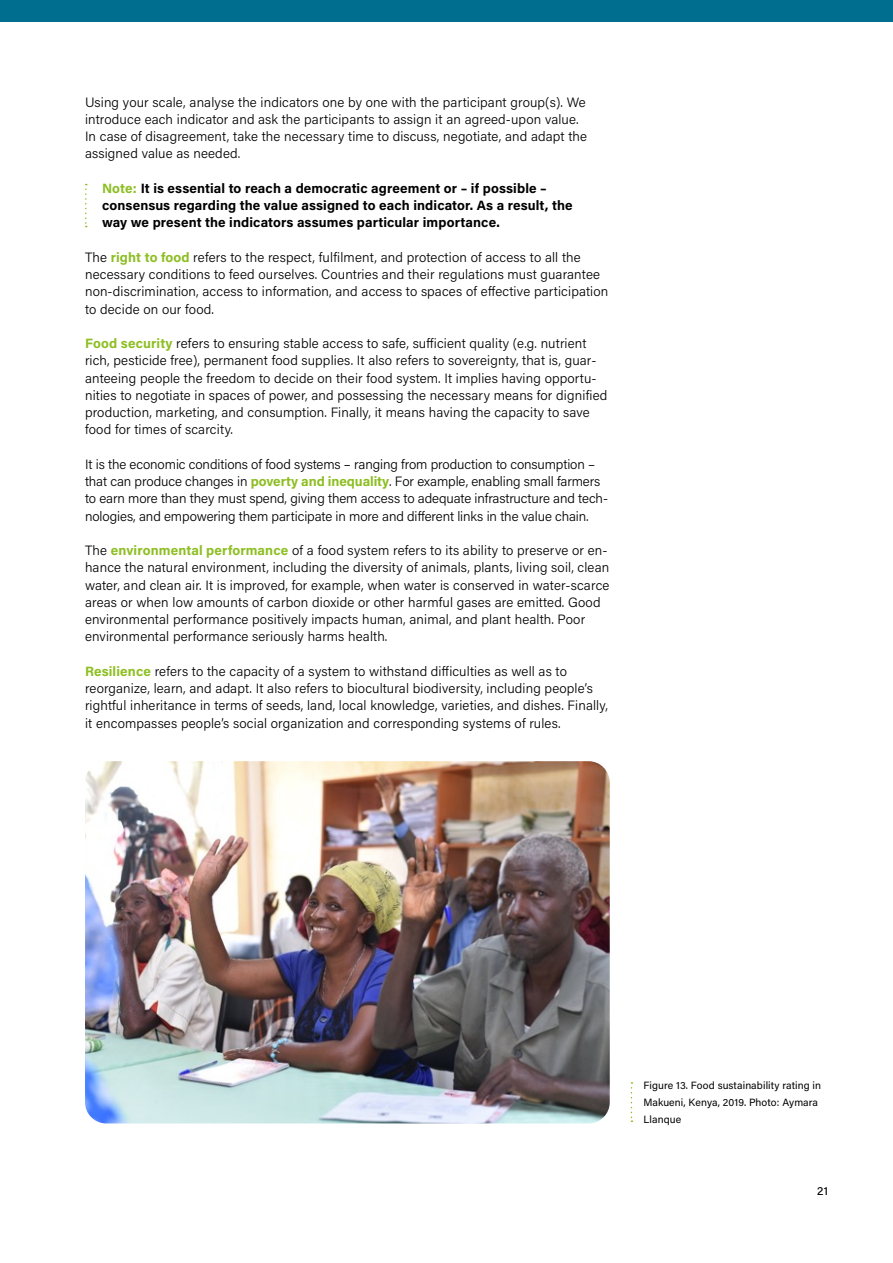
<style>
.page{position:relative;width:893px;height:1263px;background:#fff}
.page>*{position:absolute;margin:0;border:0;box-sizing:border-box;transform-origin:0 0}
.t1{font:300 13.5px/17.2px "Acumin Pro";letter-spacing:.01em;color:#000}
.t2{font:300 13.5px/17.2px "Acumin Pro";letter-spacing:-.01em;color:#000}
.t3{font:700 13.5px/17.2px "Acumin Pro";letter-spacing:.01em;color:#000}
.t4{font:500 11.25px "Acumin Pro";color:#000}
.t5{font:10.5px/17.2px "Acumin Pro";letter-spacing:.01em;color:#000}
.s1{color:#8dbe22}
.s2{font-weight:700;color:#8dbe22}
</style>
<div class="page">
<div style="left:0;top:0;width:893px;height:21px;background:#006f8f"></div>
<svg style="left:85px;top:184px;width:2px;height:43px"></svg>
<img style="left:85px;top:761px;width:525px;height:362px">
<svg style="left:631px;top:1082px;width:1px;height:40px"></svg>
<p class="t1" style="left:85px;top:93px;width:504px">Using your scale, analyse the indicators one by one with the participant group(s). We introduce each indicator and ask the participants to assign it an agreed-upon value.<br>In case of disagreement, take the necessary time to discuss, negotiate, and adapt the assigned value as needed.</p>
<p class="t3" style="left:102px;top:179px;width:472px"><span class="s1">Note:</span> It is essential to reach a democratic agreement or – if possible – consensus regarding the value assigned to each indicator. As a result, the way we present the indicators assumes particular importance.</p>
<p class="t1" style="left:85px;top:248px;width:525px">The <span class="s2">right to food</span> refers to the respect, fulfilment, and protection of access to all the necessary conditions to feed ourselves. Countries and their regulations must guarantee non-discrimination, access to information, and access to spaces of effective participation to decide on our food.</p>
<p class="t1" style="left:85px;top:334px;width:524px"><span class="s2">Food security</span> refers to ensuring stable access to safe, sufficient quality (e.g. nutrient rich, pesticide free), permanent food supplies. It also refers to sovereignty, that is, guar&shy;anteeing people the freedom to decide on their food system. It implies having opportu&shy;nities to negotiate in spaces of power, and possessing the necessary means for dignified production, marketing, and consumption. Finally, it means having the capacity to save food for times of scarcity.</p>
<p class="t2" style="left:85px;top:455px;width:525px">It is the economic conditions of food systems – ranging from production to consumption – that can produce changes in <span class="s2">poverty and inequality</span>. For example, enabling small farmers to earn more than they must spend, giving them access to adequate infrastructure and tech&shy;nologies, and empowering them participate in more and different links in the value chain.</p>
<p class="t1" style="left:85px;top:541px;width:526px">The <span class="s2">environmental performance</span> of a food system refers to its ability to preserve or en&shy;hance the natural environment, including the diversity of animals, plants, living soil, clean water, and clean air. It is improved, for example, when water is conserved in water-scarce areas or when low amounts of carbon dioxide or other harmful gases are emitted. Good environmental performance positively impacts human, animal, and plant health. Poor environmental performance seriously harms health.</p>
<p class="t1" style="left:85px;top:662px;width:524px"><span class="s2">Resilience</span> refers to the capacity of a system to withstand difficulties as well as to reorganize, learn, and adapt. It also refers to biocultural biodiversity, including people’s rightful inheritance in terms of seeds, land, local knowledge, varieties, and dishes. Finally, it encompasses people’s social organization and corresponding systems of rules.</p>
<p class="t5" style="left:643px;top:1076px;width:179px">Figure 13. Food sustainability rating in<br>Makueni, Kenya, 2019. Photo: Aymara<br>Llanque</p>
<p class="t4" style="left:817px;top:1183px;width:12px">21</p>
</div>
